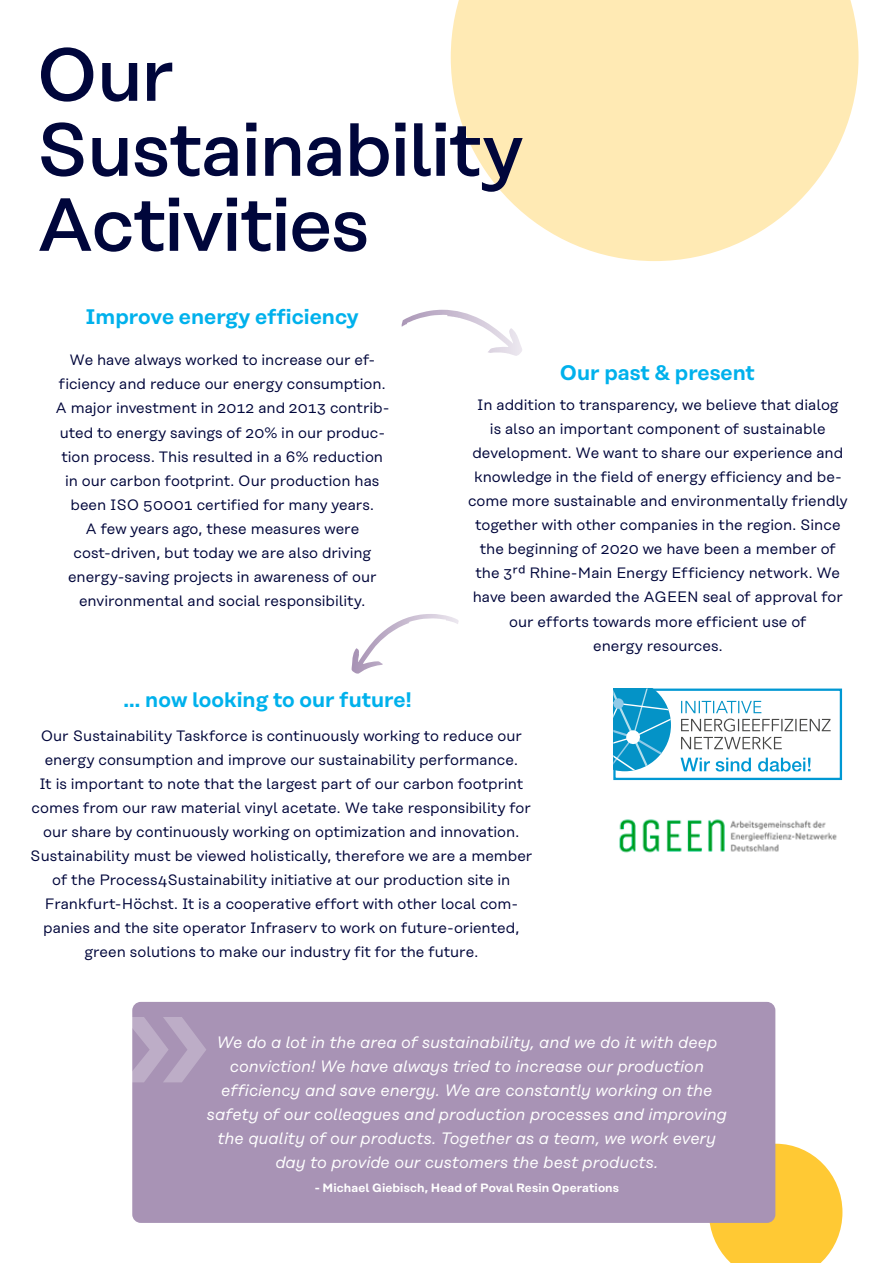
<style>
.page{position:relative;width:893px;height:1263px;background:#fff}
.page>*{position:absolute;margin:0;border:0;box-sizing:border-box;transform-origin:0 0}
.t1{font:189px "Rational Text";color:#fff}
.t2{font:500 75px/75px "Rational Text";letter-spacing:-.02em;color:#00063b}
.t3{font:600 21px "Rational Text";color:#00b1ec}
.t4{font:italic 16.5px/24px "Rational Text";letter-spacing:-.005em;color:#fff;text-align:center}
.t5{font:15px/24px "Rational Text";color:#00063b;text-align:center}
.t6{font:600 12px "Rational Text";letter-spacing:.01em;color:#fff}
</style>
<div class="page">
<svg style="left:709px;top:1144px;width:133px;height:119px"></svg>
<svg style="left:451px;top:0;width:407px;height:261px;fill:#ffeab4"></svg>
<div style="left:613px;top:688px;width:229px;height:92px;border:2px solid #0098d3"></div>
<svg style="left:680px;top:758px;width:130px;height:13px"></svg>
<svg style="left:681px;top:737px;width:101px;height:12px"></svg>
<svg style="left:681px;top:701px;width:150px;height:30px"></svg>
<svg style="left:613px;top:688px;width:58px;height:83px"></svg>
<img style="left:619px;top:819px;width:218px;height:34px">
<div style="left:132px;top:1002px;width:643px;height:221px;background:#a893b5;border-radius:9px"></div>
<svg style="left:402px;top:310px;width:120px;height:46px"></svg>
<svg style="left:351px;top:614px;width:108px;height:60px"></svg>
<h2 class="t2" style="left:36px;top:37px;width:489px">Our<br>Sustainability<br>Activities</h2>
<h3 class="t3" style="left:85px;top:305px;width:275px">Improve energy efficiency</h3>
<p class="t5" style="left:55px;top:348px;width:335px">We have always worked to increase our ef&shy;ficiency and reduce our energy consumption.<br>A major investment in 2012 and 2013 contrib&shy;uted to energy savings of 20% in our produc&shy;tion process. This resulted in a 6% reduction in our carbon footprint. Our production has been ISO 50001 certified for many years.<br>A few years ago, these measures were cost-driven, but today we are also driving energy-saving projects in awareness of our environmental and social responsibility.</p>
<h3 class="t3" style="left:560px;top:360px;width:197px">Our past &amp; present</h3>
<p class="t5" style="left:468px;top:393px;width:381px">In addition to transparency, we believe that dialog<br>is also an important component of sustainable development. We want to share our experience and knowledge in the field of energy efficiency and be&shy;come more sustainable and environmentally friendly together with other companies in the region. Since the beginning of 2020 we have been a member of the 3rd Rhine-Main Energy Efficiency network. We have been awarded the AGEEN seal of approval for our efforts towards more efficient use of<br>energy resources.</p>
<h3 class="t3" style="left:124px;top:688px;width:290px">… now looking to our future!</h3>
<p class="t5" style="left:30px;top:724px;width:504px">Our Sustainability Taskforce is continuously working to reduce our energy consumption and improve our sustainability performance.<br>It is important to note that the largest part of our carbon footprint comes from our raw material vinyl acetate. We take responsibility for our share by continuously working on optimization and innovation.<br>Sustainability must be viewed holistically, therefore we are a member of the Process4Sustainability initiative at our production site in Frankfurt-Höchst. It is a cooperative effort with other local com&shy;panies and the site operator Infraserv to work on future-oriented, green solutions to make our industry fit for the future.</p>
<h1 class="t1" style="left:114px;top:942px;width:105px">»</h1>
<p class="t4" style="left:207px;top:1030px;width:521px">We do a lot in the area of sustainability, and we do it with deep conviction! We have always tried to increase our production efficiency and save energy. We are constantly working on the safety of our colleagues and production processes and improving the quality of our products. Together as a team, we work every day to provide our customers the best products.</p>
<p class="t6" style="left:315px;top:1181px;width:306px">- Michael Giebisch, Head of Poval Resin Operations</p>
</div>
